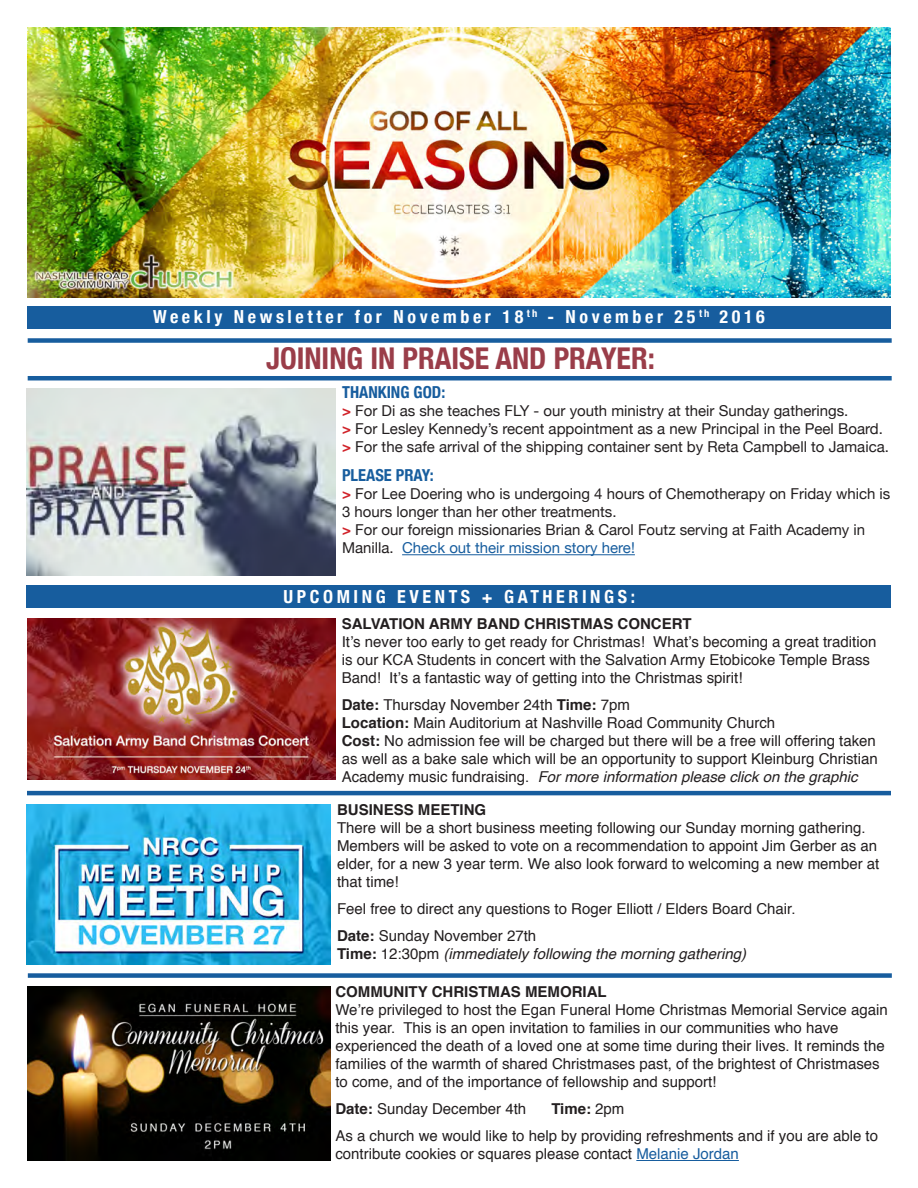
<style>
.page{position:relative;width:918px;height:1188px;background:#fff}
.page>*{position:absolute;margin:0;border:0;box-sizing:border-box;transform-origin:0 0}
.t1{font:700 condensed 30px "Helvetica Neue";color:#9a3d49}
.t2{font:700 condensed 18px "Helvetica Neue";letter-spacing:.2em;color:#fff}
.t3{font:700 condensed 16.5px "Helvetica Neue";color:#175d9e}
.t4{font:15px/18px "Helvetica";color:#231f20}
.t5{font:15px/18px "Helvetica Neue";color:#231f20}
.t6{font:700 15px "Helvetica";color:#231f20}
.t7{font:italic 15px "Helvetica";color:#231f20}
.s1{font-weight:700;color:#d1232a}
.s2{color:#175d9e}
.s3{font-weight:700}
.s4{font-style:italic}
.s5{font-weight:700;font-style:normal}
.s6{font-style:normal}
.s7{font-weight:400}
</style>
<div class="page">
<img style="left:27px;top:28px;width:864px;height:270px">
<hr style="left:402px;top:554px;width:233px;height:1px;background:#175d9e">
<div style="left:28px;top:338px;width:864px;height:5px;background:#175d9e"></div>
<hr style="left:28px;top:376px;width:864px;height:4px;background:#175d9e">
<div style="left:26px;top:586px;width:864px;height:22px;background:#175d9e"></div>
<div style="left:27px;top:306px;width:864px;height:23px;background:#175d9e"></div>
<img style="left:26px;top:389px;width:309px;height:186px">
<img style="left:27px;top:804px;width:303px;height:161px">
<img style="left:27px;top:618px;width:308px;height:161px">
<hr style="left:27px;top:791px;width:864px;height:4px;background:#175d9e">
<img style="left:28px;top:986px;width:302px;height:175px">
<div style="left:28px;top:973px;width:864px;height:5px;background:#175d9e"></div>
<hr style="left:636px;top:1160px;width:103px;height:1px;background:#175d9e">
<p class="t2" style="left:153px;top:302px;width:613px">Weekly Newsletter for November 18 <sup>th</sup> - November 25 <sup>th</sup> 2016</p>
<p class="t1" style="left:266px;top:333px;width:390px">JOINING IN PRAISE AND PRAYER:</p>
<p class="t3" style="left:342px;top:379px;width:105px">THANKING GOD:</p>
<p class="t5" style="left:342px;top:403px;width:508px"><span class="s1">&gt;</span> For Di as she teaches FLY - our youth ministry at their Sunday gatherings.</p>
<p class="t5" style="left:342px;top:421px;width:542px"><span class="s1">&gt;</span> For Lesley Kennedy’s recent appointment as a new Principal in the Peel Board.</p>
<p class="t5" style="left:342px;top:439px;width:548px"><span class="s1">&gt;</span> For the safe arrival of the shipping container sent by Reta Campbell to Jamaica.</p>
<p class="t3" style="left:342px;top:462px;width:93px">PLEASE PRAY:</p>
<p class="t5" style="left:342px;top:486px;width:550px"><span class="s1">&gt;</span> For Lee Doering who is undergoing 4 hours of Chemotherapy on Friday which is<br>3 hours longer than her other treatments.</p>
<p class="t5" style="left:342px;top:522px;width:525px"><span class="s1">&gt;</span> For our foreign missionaries Brian &amp; Carol Foutz serving at Faith Academy in<br>Manilla. <span class="s2">Check out their mission story here!</span></p>
<p class="t2" style="left:284px;top:582px;width:353px">UPCOMING EVENTS + GATHERINGS:</p>
<p class="t6" style="left:342px;top:612px;width:352px">SALVATION ARMY BAND CHRISTMAS CONCERT</p>
<p class="t4" style="left:342px;top:634px;width:536px">It’s never too early to get ready for Christmas! What’s becoming a great tradition is our KCA Students in concert with the Salvation Army Etobicoke Temple Brass<br>Band! It’s a fantastic way of getting into the Christmas spirit!</p>
<p class="t4" style="left:342px;top:697px;width:290px"><span class="s3">Date:</span> Thursday November 24th <span class="s3">Time:</span> 7pm</p>
<p class="t4" style="left:342px;top:715px;width:538px"><span class="s3">Location:</span> Main Auditorium at Nashville Road Community Church<br><span class="s3">Cost:</span> No admission fee will be charged but there will be a free will offering taken as well as a bake sale which will be an opportunity to support Kleinburg Christian Academy music fundraising. <span class="s4">For more information please click on the graphic</span></p>
<p class="t6" style="left:337px;top:798px;width:151px">BUSINESS MEETING</p>
<p class="t4" style="left:337px;top:820px;width:544px">There will be a short business meeting following our Sunday morning gathering.<br>Members will be asked to vote on a recommendation to appoint Jim Gerber as an elder, for a new 3 year term. We also look forward to welcoming a new member at that time!</p>
<p class="t4" style="left:337px;top:901px;width:460px">Feel free to direct any questions to Roger Elliott / Elders Board Chair.</p>
<p class="t4" style="left:337px;top:928px;width:201px"><span class="s3">Date:</span> Sunday November 27th</p>
<p class="t7" style="left:337px;top:942px;width:411px"><span class="s5">Time:</span> <span class="s6">12:30pm</span> (immediately following the morning gathering)</p>
<p class="t6" style="left:335px;top:980px;width:273px">COMMUNITY CHRISTMAS MEMORIAL</p>
<p class="t4" style="left:335px;top:1002px;width:554px">We’re privileged to host the Egan Funeral Home Christmas Memorial Service again this year. This is an open invitation to families in our communities who have</p>
<p class="t4" style="left:335px;top:1038px;width:551px">experienced the death of a loved one at some time during their lives. It reminds the families of the warmth of shared Christmases past, of the brightest of Christmases to come, and of the importance of fellowship and support!</p>
<p class="t4" style="left:335px;top:1101px;width:192px"><span class="s3">Date:</span> Sunday December 4th</p>
<p class="t6" style="left:551px;top:1097px;width:75px">Time: <span class="s7">2pm</span></p>
<p class="t4" style="left:335px;top:1128px;width:544px">As a church we would like to help by providing refreshments and if you are able to contribute cookies or squares please contact <span class="s2">Melanie Jordan</span></p>
</div>
